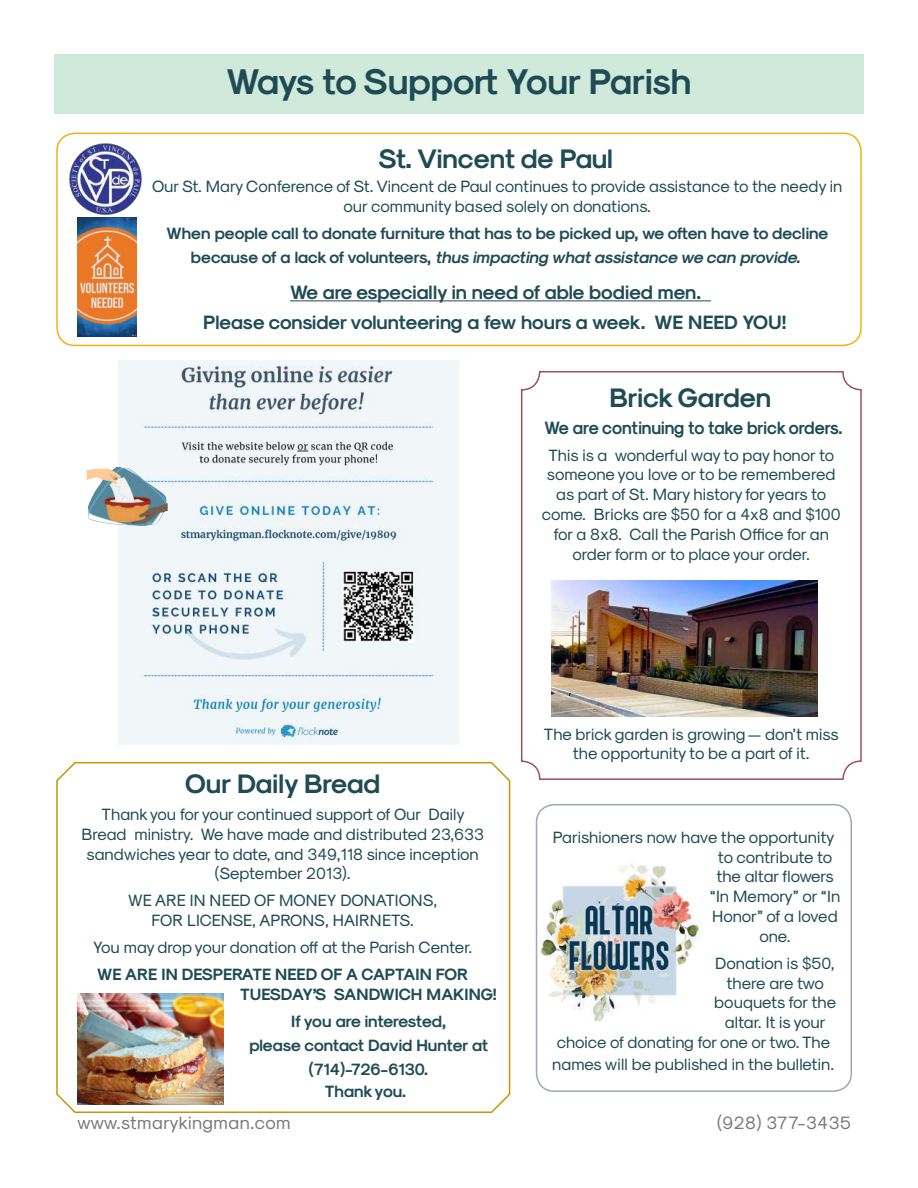
<style>
.page{position:relative;width:918px;height:1188px;background:#fff}
.page>*{position:absolute;margin:0;border:0;box-sizing:border-box;transform-origin:0 0}
.t1{font:36px "Sk Modernist Bold";letter-spacing:-.01em;color:#204b54}
.t2{font:27px "Sk Modernist Bold";color:#204b54}
.t3{font:19.5px/30px "Sk Modernist Bold";color:#204b54;text-align:center}
.t4{font:18px "Sk Modernist Regular";letter-spacing:.025em;color:#76787b}
.t5{font:18px "Sk Modernist Bold";letter-spacing:-.01em;color:#204b54;scale:.94 1}
.t6{font:16.5px/19.8px "Sk Modernist Regular";color:#204b54;text-align:center}
.t7{font:16.5px/24px "Sk Modernist Bold";color:#204b54;text-align:center}
.t8{font:16.5px "Sk Modernist Regular";letter-spacing:-.025em;color:#204b54}
.s1{font-style:italic}
</style>
<div class="page">
<div style="left:521px;top:371px;width:341px;height:409px;border:2px solid #9e505c;border-radius:18px"></div>
<svg style="left:56px;top:761px;width:455px;height:352px"></svg>
<div style="left:54px;top:54px;width:810px;height:59px;background:#cfe9db"></div>
<div style="left:536px;top:804px;width:316px;height:288px;border:2px solid #9fa7af;border-radius:18px"></div>
<img style="left:538px;top:860px;width:162px;height:162px">
<img style="left:551px;top:580px;width:267px;height:136px">
<img style="left:78px;top:994px;width:146px;height:111px">
<img style="left:118px;top:360px;width:341px;height:385px">
<img style="left:87px;top:467px;width:81px;height:59px">
<hr style="left:290px;top:300px;width:421px;height:1px;background:#204b54">
<div style="left:56px;top:133px;width:806px;height:213px;border:2px solid #efb211;border-radius:18px"></div>
<img style="left:69px;top:143px;width:73px;height:75px">
<img style="left:78px;top:218px;width:59px;height:118px">
<h1 class="t1" style="left:226px;top:60px;width:467px">Ways to Support Your Parish</h1>
<h2 class="t2" style="left:378px;top:143px;width:236px">St. Vincent de Paul</h2>
<p class="t6" style="left:152px;top:176px;width:692px">Our St. Mary Conference of St. Vincent de Paul continues to provide assistance to the needy in our community based solely on donations.</p>
<p class="t7" style="left:167px;top:221px;width:663px">When people call to donate furniture that has to be picked up, we often have to decline b e c a u s e of a l a c k of v o l u n t e e rs , <span class="s1">thus impacting whatassistance we can provide.</span></p>
<p class="t3" style="left:203px;top:277px;width:585px">We are especially in need of able bodied men.<br>Please consider volunteering a few hours a week. WE NEED YOU!</p>
<h2 class="t2" style="left:609px;top:381px;width:164px">Brick Garden</h2>
<p class="t5" style="left:545px;top:417px;width:318px">We are continuing to take brick orders.</p>
<p class="t6" style="left:542px;top:445px;width:301px">This is a wonderful way to pay honor to someone you love or to be remembered as part of St. Mary history for years to come. Bricks are $50 for a 4x8 and $100 for a 8x8. Call the Parish Office for an order form or to place your order.</p>
<h2 class="t2" style="left:185px;top:768px;width:197px">Our Daily Bread</h2>
<p class="t6" style="left:82px;top:804px;width:404px">Thank you for your continued support of Our Daily Bread ministry. We have made and distributed 23,633 sandwiches year to date, and 349,118 since inception (September 2013).</p>
<p class="t6" style="left:128px;top:891px;width:311px">WE ARE IN NEED OF MONEY DONATIONS,<br>FOR LICENSE, APRONS, HAIRNETS.</p>
<p class="t6" style="left:93px;top:937px;width:381px">You may drop your donation off at the Parish Center.</p>
<p class="t7" style="left:240px;top:964px;width:258px;line-height:19.8px;text-align:left;text-indent:-143px">WE ARE IN DESPERATE NEED OF A CAPTAIN FOR<br>TUESDAY’S SANDWICH MAKING!</p>
<p class="t7" style="left:249px;top:1009px;width:240px">If you are interested,<br>please contact David Hunter at (714)-726-6130.</p>
<p class="t7" style="left:325px;top:1078px;width:83px">Thank you.</p>
<p class="t6" style="left:544px;top:724px;width:296px">The brick garden is growing — don’t miss the opportunity to be a part of it.</p>
<p class="t6" style="left:553px;top:827px;width:283px">Parishioners now have the opportunity</p>
<p class="t6" style="left:718px;top:847px;width:116px">to contribute to</p>
<p class="t6" style="left:716px;top:867px;width:119px">the altar flowers</p>
<p class="t6" style="left:710px;top:886px;width:132px">“In Memory” or “In</p>
<p class="t6" style="left:712px;top:906px;width:127px">Honor” of a loved</p>
<p class="t6" style="left:759px;top:926px;width:33px">one.</p>
<p class="t6" style="left:715px;top:953px;width:121px">Donation is $50,</p>
<p class="t8" style="left:727px;top:974px;width:99px">there are two</p>
<p class="t6" style="left:714px;top:993px;width:123px">bouquets for the</p>
<p class="t6" style="left:725px;top:1012px;width:102px">altar. It is your</p>
<p class="t6" style="left:557px;top:1032px;width:275px">choice of donating for one or two. The</p>
<p class="t6" style="left:552px;top:1054px;width:284px">names will be published in the bulletin.</p>
<p class="t4" style="left:77px;top:1112px;width:215px">www.stmarykingman.com</p>
<p class="t4" style="left:717px;top:1112px;width:135px">(928) 377-3435</p>
</div>
